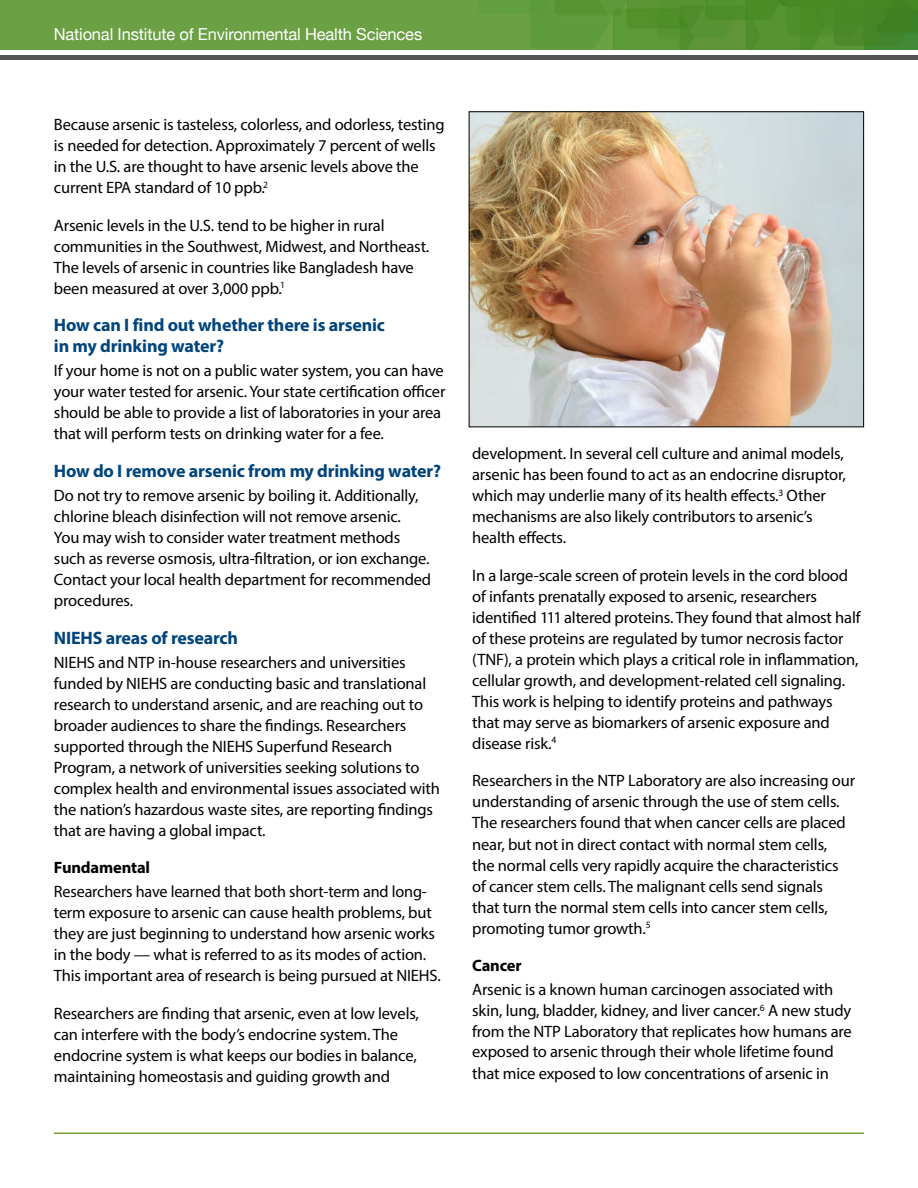
<style>
.page{position:relative;width:918px;height:1188px;background:#fff}
.page>*{position:absolute;margin:0;border:0;box-sizing:border-box;transform-origin:0 0}
.Subhead-12_13_Myriad{font:700 18px/21px "Myriad Pro";letter-spacing:-.01em;color:#00447c}
.Text1-10_6_14_Myriad{font:16.5px/21px "Myriad Pro";letter-spacing:-.01em;color:#000}
.t1{font:16.5px "Helvetica Neue";letter-spacing:-.01em;color:#fff}
.Subhead-12_13_Myriad-2{font:700 16.5px "Myriad Pro";letter-spacing:-.01em;color:#000}
</style>
<div class="page">
<hr style="left:54px;top:1132px;width:810px;height:2px;background:#78a22f">
<img style="left:0;top:0;width:918px;height:50px">
<hr style="left:0;top:55px;width:918px;height:4px;background:#535557">
<img style="left:471px;top:113px;width:391px;height:312px">
<div style="left:469px;top:111px;width:395px;height:316px;border:1px solid #000"></div>
<p class="t1" style="left:54px;top:22px;width:370px">National Institute of Environmental Health Sciences</p>
<p class="Text1-10_6_14_Myriad" style="left:54px;top:114px;width:392px">Because arsenic is tasteless, colorless, and odorless, testing is needed for detection. Approximately 7 percent of wells in the U.S. are thought to have arsenic levels above the current EPA standard of 10 ppb.<sup>2</sup></p>
<p class="Text1-10_6_14_Myriad" style="left:54px;top:215px;width:377px">Arsenic levels in the U.S. tend to be higher in rural communities in the Southwest, Midwest, and Northeast.<br>The levels of arsenic in countries like Bangladesh have been measured at over 3,000 ppb.<sup>1</sup></p>
<p class="Subhead-12_13_Myriad" style="left:54px;top:314px;width:333px">How can I find out whether there is arsenic in my drinking water?</p>
<p class="Text1-10_6_14_Myriad" style="left:54px;top:360px;width:393px">If your home is not on a public water system, you can have your water tested for arsenic. Your state certification officer should be able to provide a list of laboratories in your area that will perform tests on drinking water for a fee.</p>
<p class="Subhead-12_13_Myriad" style="left:54px;top:460px;width:389px">How do I remove arsenic from my drinking water?</p>
<p class="Text1-10_6_14_Myriad" style="left:54px;top:485px;width:379px">Do not try to remove arsenic by boiling it. Additionally, chlorine bleach disinfection will not remove arsenic.<br>You may wish to consider water treatment methods such as reverse osmosis, ultra-filtration, or ion exchange.<br>Contact your local health department for recommended procedures.</p>
<p class="Subhead-12_13_Myriad" style="left:54px;top:626px;width:186px">NIEHS areas of research</p>
<p class="Text1-10_6_14_Myriad" style="left:54px;top:651px;width:388px">NIEHS and NTP in-house researchers and universities funded by NIEHS are conducting basic and translational research to understand arsenic, and are reaching out to broader audiences to share the findings. Researchers supported through the NIEHS Superfund Research Program, a network of universities seeking solutions to complex health and environmental issues associated with the nation’s hazardous waste sites, are reporting findings that are having a global impact.</p>
<p class="Subhead-12_13_Myriad-2" style="left:54px;top:857px;width:98px">Fundamental</p>
<p class="Text1-10_6_14_Myriad" style="left:54px;top:881px;width:388px">Researchers have learned that both short-term and long&shy;term exposure to arsenic can cause health problems, but they are just beginning to understand how arsenic works in the body — what is referred to as its modes of action.<br>This important area of research is being pursued at NIEHS.</p>
<p class="Text1-10_6_14_Myriad" style="left:54px;top:1003px;width:367px">Researchers are finding that arsenic, even at low levels, can interfere with the body’s endocrine system. The endocrine system is what keeps our bodies in balance, maintaining homeostasis and guiding growth and</p>
<p class="Text1-10_6_14_Myriad" style="left:472px;top:443px;width:375px">development. In several cell culture and animal models, arsenic has been found to act as an endocrine disruptor, which may underlie many of its health effects.<sup>3</sup> Other mechanisms are also likely contributors to arsenic’s health effects.</p>
<p class="Text1-10_6_14_Myriad" style="left:472px;top:564px;width:390px">In a large-scale screen of protein levels in the cord blood of infants prenatally exposed to arsenic, researchers identified 111 altered proteins. They found that almost half of these proteins are regulated by tumor necrosis factor (TNF), a protein which plays a critical role in inflammation, cellular growth, and development-related cell signaling.<br>This work is helping to identify proteins and pathways that may serve as biomarkers of arsenic exposure and disease risk.<sup>4</sup></p>
<p class="Text1-10_6_14_Myriad" style="left:472px;top:770px;width:384px">Researchers in the NTP Laboratory are also increasing our understanding of arsenic through the use of stem cells.<br>The researchers found that when cancer cells are placed near, but not in direct contact with normal stem cells,<br>the normal cells very rapidly acquire the characteristics of cancer stem cells. The malignant cells send signals<br>that turn the normal stem cells into cancer stem cells, promoting tumor growth.<sup>5</sup></p>
<p class="Subhead-12_13_Myriad-2" style="left:472px;top:955px;width:51px">Cancer</p>
<p class="Text1-10_6_14_Myriad" style="left:472px;top:979px;width:381px">Arsenic is a known human carcinogen associated with skin, lung, bladder, kidney, and liver cancer.<sup>6</sup> A new study from the NTP Laboratory that replicates how humans are exposed to arsenic through their whole lifetime found that mice exposed to low concentrations of arsenic in</p>
</div>
